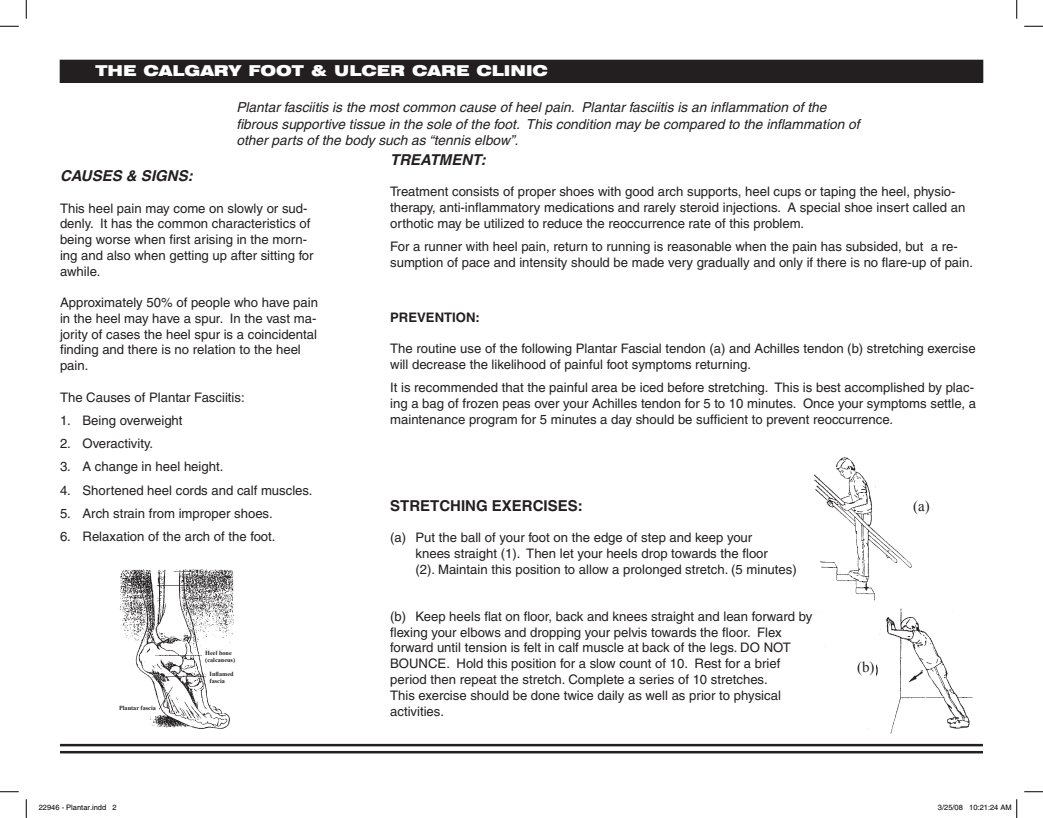
<style>
.page{position:relative;width:1043px;height:818px;background:#fff}
.page>*{position:absolute;margin:0;border:0;box-sizing:border-box;transform-origin:0 0}
.t1{font:900 expanded 15px "Swiss 721 BT";color:#fff}
.t2{font:italic 700 15px "Helvetica";color:#231f20}
.t3{font:700 15px "Helvetica";color:#231f20}
.t4{font:15px "Times New Roman";color:#231f20}
.t5{font:italic 13.75px/16.5px "Helvetica";color:#231f20}
.t6{font:13.12px/15.8px "Helvetica";color:#231f20}
.t7{font:700 13.12px "Helvetica";color:#231f20}
.t8{font:7.5px "Helvetica";color:#000}
.t9{font:700 6.25px/7.5px "Times New Roman";color:#231f20}
</style>
<div class="page">
<hr style="left:60px;top:743px;width:922px;height:3px;background:#231f20">
<div style="left:60px;top:60px;width:922px;height:22px;background:#231f20"></div>
<hr style="left:60px;top:751px;width:922px;height:2px;background:#231f20">
<img style="left:120px;top:569px;width:114px;height:159px">
<img style="left:813px;top:457px;width:159px;height:276px">
<div style="left:203px;top:650px;width:29px;height:12px;background:#fff"></div>
<div style="left:207px;top:670px;width:27px;height:13px;background:#fff"></div>
<div style="left:123px;top:705px;width:35px;height:7px;background:#fff"></div>
<div style="left:910px;top:497px;width:22px;height:24px;background:#fff"></div>
<div style="left:853px;top:658px;width:22px;height:24px;background:#fff"></div>
<svg style="left:0;top:25px;width:19px;height:2px"></svg>
<svg style="left:1024px;top:25px;width:18px;height:2px"></svg>
<svg style="left:0;top:791px;width:19px;height:1px"></svg>
<svg style="left:1024px;top:791px;width:18px;height:1px"></svg>
<svg style="left:25px;top:0;width:2px;height:19px"></svg>
<svg style="left:25px;top:799px;width:2px;height:19px"></svg>
<svg style="left:1016px;top:0;width:1px;height:19px"></svg>
<svg style="left:1016px;top:799px;width:1px;height:19px"></svg>
<p class="t1" style="left:95px;top:62px;width:454px">THE CALGARY FOOT &amp; ULCER CARE CLINIC</p>
<p class="t5" style="left:236px;top:99px;width:625px">Plantar fasciitis is the most common cause of heel pain. Plantar fasciitis is an inflammation of the fibrous supportive tissue in the sole of the foot. This condition may be compared to the inflammation of other parts of the body such as “tennis elbow”.</p>
<p class="t2" style="left:390px;top:150px;width:97px">TREATMENT:</p>
<p class="t6" style="left:390px;top:184px;width:576px">Treatment consists of proper shoes with good arch supports, heel cups or taping the heel, physio&shy;therapy, anti-inflammatory medications and rarely steroid injections. A special shoe insert called an orthotic may be utilized to reduce the reoccurrence rate of this problem.</p>
<p class="t6" style="left:390px;top:238px;width:584px">For a runner with heel pain, return to running is reasonable when the pain has subsided, but a re&shy;sumption of pace and intensity should be made very gradually and only if there is no flare-up of pain.</p>
<p class="t2" style="left:60px;top:167px;width:134px">CAUSES &amp; SIGNS:</p>
<p class="t6" style="left:60px;top:200px;width:255px">This heel pain may come on slowly or sud&shy;denly. It has the common characteristics of being worse when first arising in the morn&shy;ing and also when getting up after sitting for awhile.</p>
<p class="t6" style="left:60px;top:294px;width:259px">Approximately 50% of people who have pain in the heel may have a spur. In the vast ma&shy;jority of cases the heel spur is a coincidental finding and there is no relation to the heel pain.</p>
<p class="t6" style="left:60px;top:389px;width:186px">The Causes of Plantar Fasciitis:</p>
<p class="t6" style="left:60px;top:412px;width:124px">1. Being overweight</p>
<p class="t6" style="left:60px;top:435px;width:94px">2. Overactivity.</p>
<p class="t6" style="left:60px;top:459px;width:165px">3. A change in heel height.</p>
<p class="t6" style="left:60px;top:482px;width:254px">4. Shortened heel cords and calf muscles.</p>
<p class="t6" style="left:60px;top:505px;width:214px">5. Arch strain from improper shoes.</p>
<p class="t6" style="left:60px;top:528px;width:217px">6. Relaxation of the arch of the foot.</p>
<p class="t7" style="left:390px;top:309px;width:91px">PREVENTION:</p>
<p class="t6" style="left:390px;top:340px;width:587px">The routine use of the following Plantar Fascial tendon (a) and Achilles tendon (b) stretching exercise will decrease the likelihood of painful foot symptoms returning.</p>
<p class="t6" style="left:390px;top:379px;width:587px">It is recommended that the painful area be iced before stretching. This is best accomplished by plac&shy;ing a bag of frozen peas over your Achilles tendon for 5 to 10 minutes. Once your symptoms settle, a maintenance program for 5 minutes a day should be sufficient to prevent reoccurrence.</p>
<p class="t3" style="left:390px;top:497px;width:194px">STRETCHING EXERCISES:</p>
<p class="t6" style="left:415px;top:529px;width:383px;text-indent:-25px">(a) Put the ball of your foot on the edge of step and keep your<br>knees straight (1). Then let your heels drop towards the floor<br>(2). Maintain this position to allow a prolonged stretch. (5 minutes)</p>
<p class="t6" style="left:390px;top:608px;width:423px">(b) Keep heels flat on floor, back and knees straight and lean forward by flexing your elbows and dropping your pelvis towards the floor. Flex forward until tension is felt in calf muscle at back of the legs. DO NOT BOUNCE. Hold this position for a slow count of 10. Rest for a brief period then repeat the stretch. Complete a series of 10 stretches.<br>This exercise should be done twice daily as well as prior to physical activities.</p>
<p class="t4" style="left:913px;top:497px;width:18px">(a)</p>
<p class="t9" style="left:205px;top:649px;width:31px">Heel bone (calcaneus)</p>
<p class="t9" style="left:210px;top:669px;width:25px">Inflamed fascia</p>
<p class="t4" style="left:857px;top:658px;width:19px">(b)</p>
<p class="t9" style="left:119px;top:704px;width:38px">Plantar fascia</p>
<p class="t8" style="left:39px;top:803px;width:79px">22946 - Plantar.indd 2</p>
<p class="t8" style="left:938px;top:803px;width:75px">3/25/08 10:21:24 AM</p>
</div>
